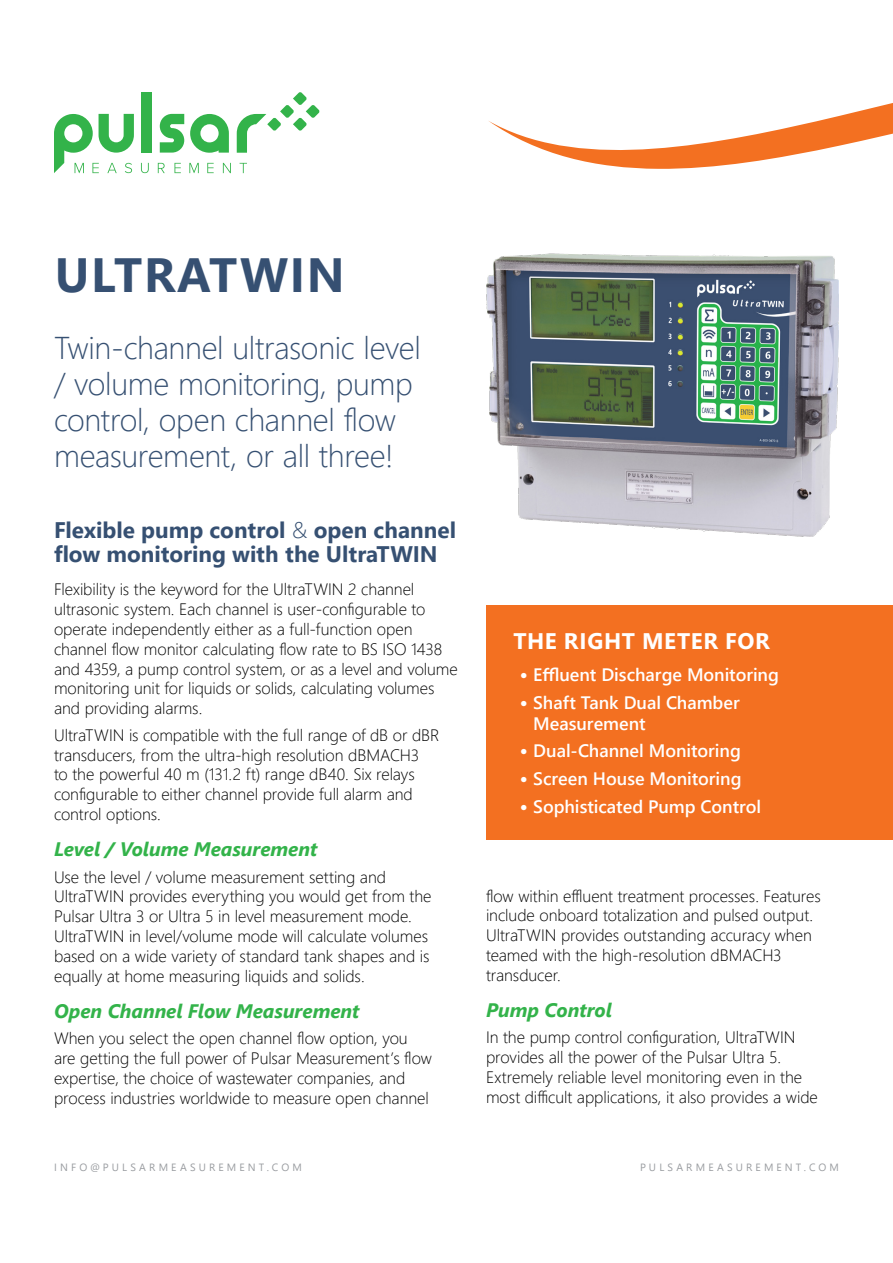
<style>
.page{position:relative;width:893px;height:1263px;background:#fff}
.page>*{position:absolute;margin:0;border:0;box-sizing:border-box;transform-origin:0 0}
.t1{font:700 48px "Segoe UI";letter-spacing:.035em;color:#365072}
.t2{font:300 31.5px/36px "Segoe UI";letter-spacing:-.01em;color:#365072}
.t3{font:700 22.5px/24px "Segoe UI";color:#365072}
.t4{font:700 22.5px "Segoe UI";letter-spacing:.03em;color:#fff}
.t5{font:italic 700 19.5px "Segoe UI";letter-spacing:-.005em;color:#33b34a}
.t6{font:600 18px/21px "Segoe UI";letter-spacing:-.005em;color:#fff}
.t7{font:300 16.5px/19.8px "Segoe UI";letter-spacing:-.005em;color:#000}
.t8{font:10.5px "Segoe UI";letter-spacing:.3em;color:#999ca0}
.s1{font-weight:300}
.s2{font-family:"Proxima Nova";font-weight:700;font-size:22.5px}
</style>
<div class="page">
<svg style="left:489px;top:103px;width:404px;height:66px"></svg>
<div style="left:142px;top:92px;width:10px;height:61px;background:#33b34a"></div>
<svg style="left:160px;top:114px;width:24px;height:39px"></svg>
<svg style="left:190px;top:114px;width:39px;height:39px"></svg>
<svg style="left:237px;top:92px;width:82px;height:61px"></svg>
<svg style="left:54px;top:114px;width:80px;height:59px"></svg>
<svg style="left:141px;top:163px;width:8px;height:10px"></svg>
<svg style="left:158px;top:163px;width:7px;height:10px"></svg>
<svg style="left:174px;top:163px;width:7px;height:10px"></svg>
<svg style="left:189px;top:163px;width:10px;height:10px"></svg>
<svg style="left:207px;top:163px;width:7px;height:10px"></svg>
<svg style="left:223px;top:163px;width:8px;height:10px"></svg>
<svg style="left:240px;top:163px;width:7px;height:10px"></svg>
<img style="left:486px;top:253px;width:353px;height:283px">
<div style="left:486px;top:641px;width:407px;height:199px;background:#f37021"></div>
<div style="left:486px;top:605px;width:407px;height:44px;background:#f37021"></div>
<h1 class="t1" style="left:55px;top:229px;width:291px">ULTRATWIN</h1>
<h2 class="t2" style="left:54px;top:327px;width:368px">Twin-channel ultrasonic level / volume monitoring, pump control, open channel flow measurement, or all three!</h2>
<h3 class="t3" style="left:54px;top:516px;width:404px">Flexible pump control <span class="s1">&amp;</span> open channel flow monitoring with the UltraTWIN</h3>
<p class="t7" style="left:54px;top:578px;width:405px">Flexibility is the keyword for the UltraTWIN 2 channel ultrasonic system. Each channel is user-configurable to operate independently either as a full-function open channel flow monitor calculating flow rate to BS ISO 1438 and 4359, a pump control system, or as a level and volume monitoring unit for liquids or solids, calculating volumes and providing alarms.</p>
<p class="t7" style="left:54px;top:723px;width:387px">UltraTWIN is compatible with the full range of dB or dBR transducers, from the ultra-high resolution dBMACH3<br>to the powerful 40 m (131.2 ft) range dB40. Six relays configurable to either channel provide full alarm and control options.</p>
<p class="t5" style="left:54px;top:831px;width:265px">Level / Volume Measurement</p>
<p class="t7" style="left:54px;top:865px;width:379px">Use the level / volume measurement setting and UltraTWIN provides everything you would get from the Pulsar Ultra 3 or Ultra 5 in level measurement mode.<br>UltraTWIN in level/volume mode will calculate volumes based on a wide variety of standard tank shapes and is equally at home measuring liquids and solids.</p>
<p class="t5" style="left:54px;top:992px;width:307px">Open Channel Flow Measurement</p>
<p class="t7" style="left:54px;top:1027px;width:380px">When you select the open channel flow option, you are getting the full power of Pulsar Measurement’s flow expertise, the choice of wastewater companies, and process industries worldwide to measure open channel</p>
<h3 class="t4" style="left:513px;top:619px;width:258px">THE RIGHT METER FOR</h3>
<p class="t6" style="left:520px;top:662px;width:261px"><span class="s2">•</span> Effluent Discharge Monitoring</p>
<p class="t6" style="left:533px;top:690px;width:208px;text-indent:-14px"><span class="s2">•</span> Shaft Tank Dual Chamber<br>Measurement</p>
<p class="t6" style="left:520px;top:739px;width:223px"><span class="s2">•</span> Dual-Channel Monitoring</p>
<p class="t6" style="left:520px;top:767px;width:223px"><span class="s2">•</span> Screen House Monitoring</p>
<p class="t6" style="left:520px;top:794px;width:243px"><span class="s2">•</span> Sophisticated Pump Control</p>
<p class="t7" style="left:486px;top:884px;width:336px">flow within effluent treatment processes. Features include onboard totalization and pulsed output.<br>UltraTWIN provides outstanding accuracy when teamed with the high-resolution dBMACH3 transducer.</p>
<p class="t5" style="left:486px;top:991px;width:127px">Pump Control</p>
<p class="t7" style="left:486px;top:1026px;width:333px">In the pump control configuration, UltraTWIN provides all the power of the Pulsar Ultra 5.<br>Extremely reliable level monitoring even in the most difficult applications, it also provides a wide</p>
<p class="t8" style="left:54px;top:1157px;width:249px">INFO@PULSARMEASUREMENT.COM</p>
<p class="t8" style="left:640px;top:1157px;width:200px">PULSARMEASUREMENT.COM</p>
</div>
